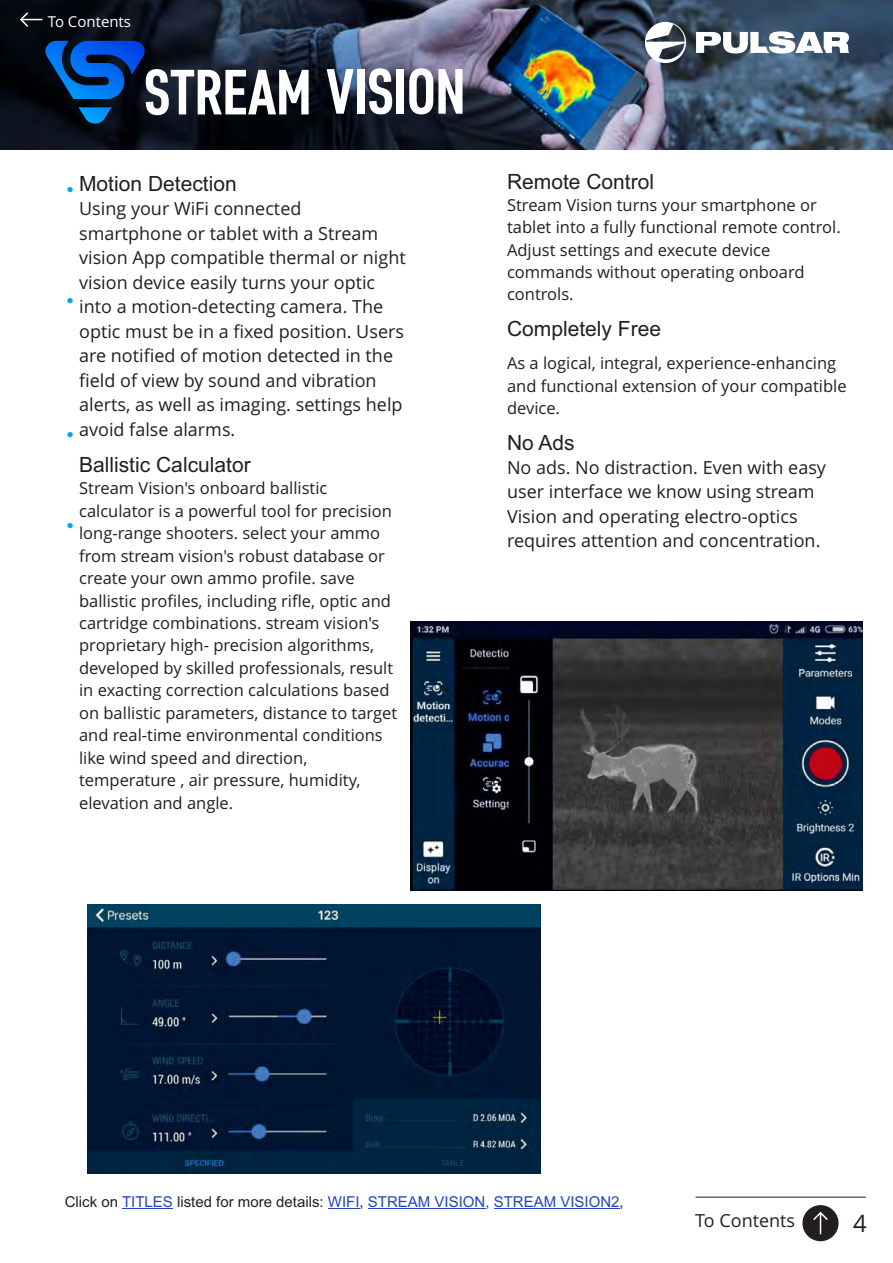
<style>
.page{position:relative;width:893px;height:1263px;background:#fff}
.page>*{position:absolute;margin:0;border:0;box-sizing:border-box;transform-origin:0 0}
.t1{font:24px "Open Sans";color:#231f20}
.t2{font:21px "Arial";color:#231f20}
.t3{font:21px "Arial";color:#00a3ea}
.t4{font:18px/24.5px "Open Sans";color:#231f20}
.t5{font:16.5px/22.5px "Open Sans";color:#231f20}
.t6{font:15px "Arial";color:#2443bf}
.t7{font:15px "Open Sans";color:#fff}
.t8{font:15px "Arial";color:#231f20}
.s1{color:#231f20}
</style>
<div class="page">
<img style="left:0;top:0;width:893px;height:149px">
<img style="left:411px;top:621px;width:98px;height:270px">
<img style="left:509px;top:621px;width:353px;height:270px">
<svg style="left:19px;top:11px;width:23px;height:17px"></svg>
<img style="left:87px;top:905px;width:454px;height:268px">
<svg style="left:696px;top:31px;width:153px;height:23px"></svg>
<svg style="left:642px;top:19px;width:47px;height:47px"></svg>
<hr style="left:122px;top:1208px;width:51px;height:1px;background:#2443bf">
<hr style="left:328px;top:1208px;width:32px;height:1px;background:#2443bf">
<hr style="left:368px;top:1208px;width:117px;height:1px;background:#2443bf">
<hr style="left:494px;top:1208px;width:126px;height:1px;background:#2443bf">
<svg style="left:43px;top:41px;width:266px;height:84px"></svg>
<svg style="left:327px;top:69px;width:27px;height:45px"></svg>
<div style="left:357px;top:69px;width:7px;height:45px;background:#fff"></div>
<svg style="left:369px;top:68px;width:23px;height:46px"></svg>
<div style="left:397px;top:69px;width:7px;height:45px;background:#fff"></div>
<svg style="left:409px;top:68px;width:53px;height:46px"></svg>
<svg style="left:802px;top:1205px;width:37px;height:37px"></svg>
<hr style="left:695px;top:1197px;width:171px;height:1px;background:#231f20">
<p class="t7" style="left:48px;top:15px;width:85px">To Contents</p>
<p class="t2" style="left:79px;top:176px;width:159px">Motion Detection</p>
<p class="t4" style="left:79px;top:198px;width:328px">Using your WiFi connected smartphone or tablet with a Stream vision App compatible thermal or night vision device easily turns your optic into a motion-detecting camera. The optic must be in a fixed position. Users are notified of motion detected in the field of view by sound and vibration alerts, as well as imaging. settings help avoid false alarms.</p>
<p class="t3" style="left:67px;top:182px;width:9px">•</p>
<p class="t3" style="left:67px;top:292px;width:9px">•</p>
<p class="t3" style="left:67px;top:426px;width:9px">•</p>
<p class="t2" style="left:79px;top:457px;width:173px">Ballistic Calculator</p>
<p class="t5" style="left:79px;top:479px;width:320px">Stream Vision's onboard ballistic calculator is a powerful tool for precision long-range shooters. select your ammo from stream vision's robust database or create your own ammo profile. save ballistic profiles, including rifle, optic and cartridge combinations. stream vision's proprietary high- precision algorithms, developed by skilled professionals, result in exacting correction calculations based on ballistic parameters, distance to target and real-time environmental conditions like wind speed and direction, temperature , air pressure, humidity, elevation and angle.</p>
<p class="t3" style="left:67px;top:518px;width:9px">•</p>
<p class="t2" style="left:507px;top:173px;width:149px">Remote Control</p>
<p class="t5" style="left:507px;top:195px;width:335px">Stream Vision turns your smartphone or tablet into a fully functional remote control.<br>Adjust settings and execute device commands without operating onboard controls.</p>
<p class="t2" style="left:507px;top:321px;width:156px">Completely Free</p>
<p class="t5" style="left:507px;top:354px;width:341px">As a logical, integral, experience-enhancing and functional extension of your compatible device.</p>
<p class="t2" style="left:507px;top:435px;width:69px">No Ads</p>
<p class="t4" style="left:507px;top:457px;width:320px">No ads. No distraction. Even with easy user interface we know using stream Vision and operating electro-optics requires attention and concentration.</p>
<p class="t6" style="left:65px;top:1196px;width:561px"><span class="s1">Click on</span> TITLES <span class="s1">listed for more details:</span> WIFI STREAM VISION STREAM VISION2<span class="s1">,</span></p>
<p class="t8" style="left:360px;top:1196px;width:6px">,</p>
<p class="t6" style="left:485px;top:1196px;width:6px">,</p>
<p class="t4" style="left:695px;top:1210px;width:101px">To Contents</p>
<h1 class="t1" style="left:853px;top:1213px;width:15px">4</h1>
</div>
